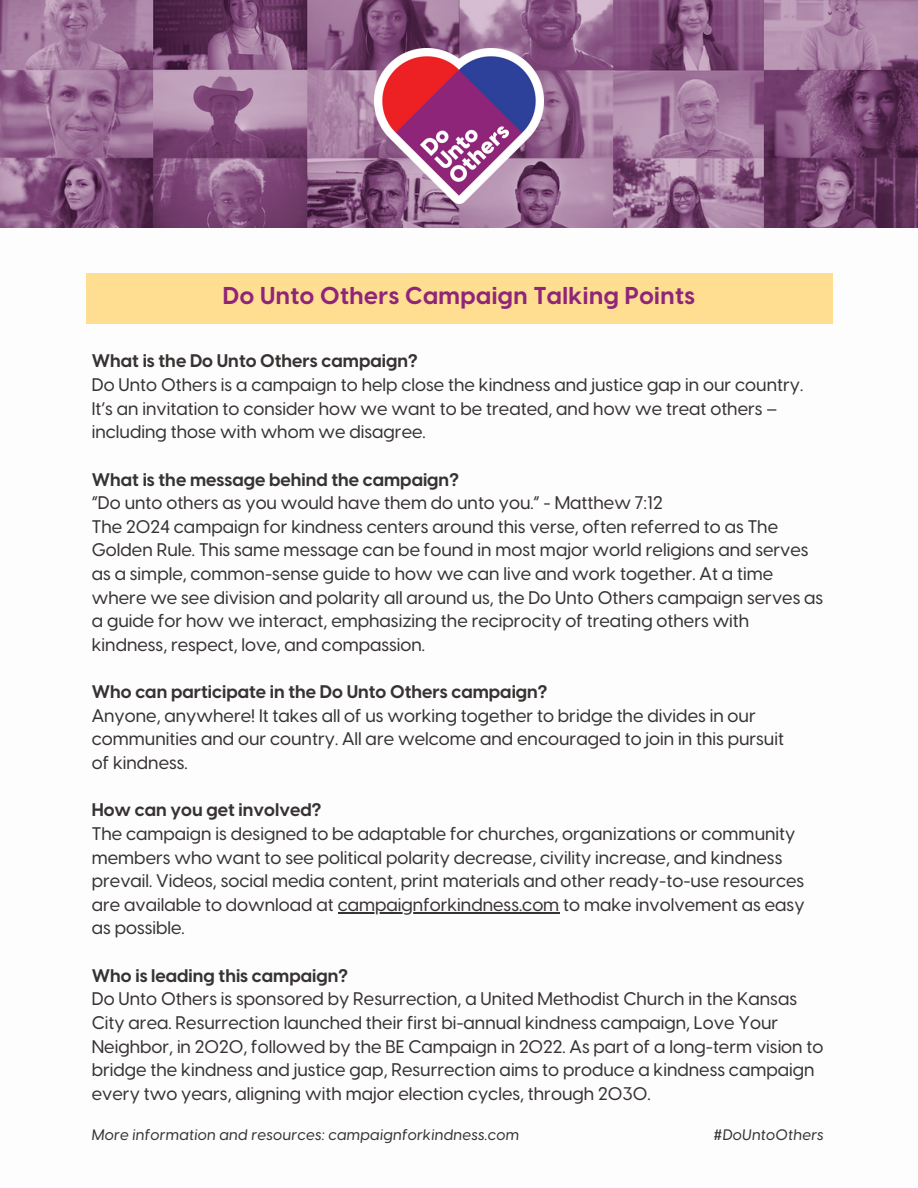
<style>
.page{position:relative;width:918px;height:1188px;background:#fff}
.page>*{position:absolute;margin:0;border:0;box-sizing:border-box;transform-origin:0 0}
.t1{font:700 24px "Visby CF";letter-spacing:.02em;color:#8f2579}
.t2{font:500 18px/23.7px "Visby CF";color:#383333}
.t3{font:italic 500 15px "Visby CF";letter-spacing:.02em;color:#383333}
.s1{font-weight:700}
</style>
<div class="page">
<img style="left:0;top:0;width:918px;height:227px">
<img style="left:375px;top:49px;width:168px;height:155px">
<hr style="left:338px;top:912px;width:221px;height:1px;background:#383333">
<div style="left:86px;top:273px;width:746px;height:51px;background:#ffdd91"></div>
<p class="t1" style="left:223px;top:285px;width:474px">Do Unto Others Campaign Talking Points</p>
<h1 class="t2" style="left:92px;top:351px;width:713px"><span class="s1">What is the Do Unto Others campaign?<br></span>Do Unto Others is a campaign to help close the kindness and justice gap in our country.<br>It’s an invitation to consider how we want to be treated, and how we treat others – including those with whom we disagree.</h1>
<h2 class="t2" style="left:92px;top:469px;width:733px"><span class="s1">What is the message behind the campaign?<br></span>“Do unto others as you would have them do unto you.” - Matthew 7:12<br>The 2024 campaign for kindness centers around this verse, often referred to as The Golden Rule. This same message can be found in most major world religions and serves as a simple, common-sense guide to how we can live and work together. At a time where we see division and polarity all around us, the Do Unto Others campaign serves as a guide for how we interact, emphasizing the reciprocity of treating others with kindness, respect, love, and compassion.</h2>
<h2 class="t2" style="left:92px;top:681px;width:694px"><span class="s1">Who can participate in the Do Unto Others campaign?<br></span>Anyone, anywhere! It takes all of us working together to bridge the divides in our communities and our country. All are welcome and encouraged to join in this pursuit of kindness.</h2>
<h2 class="t2" style="left:92px;top:800px;width:714px"><span class="s1">How can you get involved?<br></span>The campaign is designed to be adaptable for churches, organizations or community members who want to see political polarity decrease, civility increase, and kindness prevail. Videos, social media content, print materials and other ready-to-use resources are available to download at campaignforkindness.com to make involvement as easy</h2>
<h2 class="t2" style="left:92px;top:918px;width:94px">as possible.</h2>
<h2 class="t2" style="left:92px;top:965px;width:733px"><span class="s1">Who is leading this campaign?<br></span>Do Unto Others is sponsored by Resurrection, a United Methodist Church in the Kansas City area. Resurrection launched their first bi-annual kindness campaign, Love Your Neighbor, in 2020, followed by the BE Campaign in 2022. As part of a long-term vision to bridge the kindness and justice gap, Resurrection aims to produce a kindness campaign</h2>
<h2 class="t2" style="left:92px;top:1083px;width:560px">every two years, aligning with major election cycles, through 2030.</h2>
<p class="t3" style="left:92px;top:1128px;width:429px">More information and resources: campaignforkindness.com</p>
<p class="t3" style="left:714px;top:1128px;width:111px">#DoUntoOthers</p>
</div>
